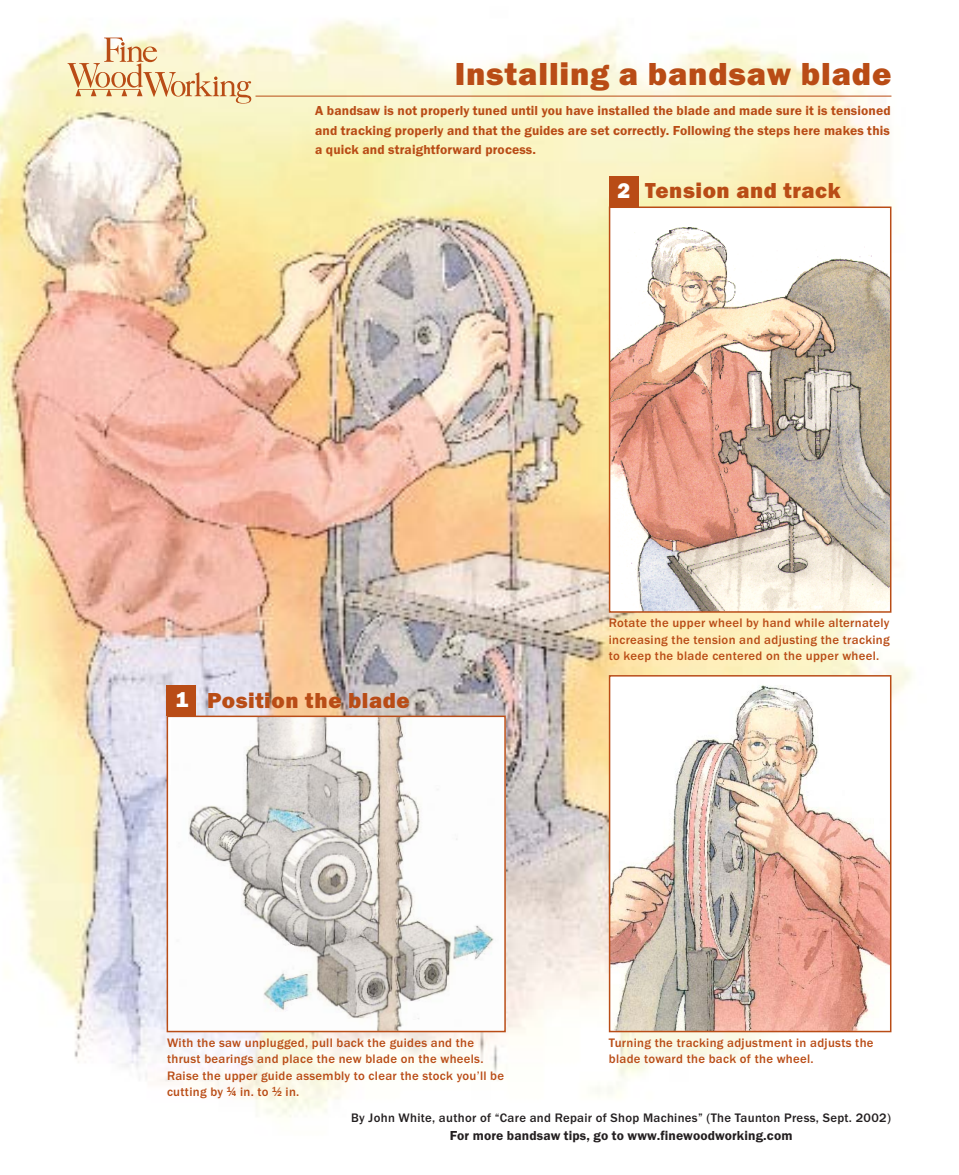
<style>
.page{position:relative;width:959px;height:1175px;background:#fff}
.page>*{position:absolute;margin:0;border:0;box-sizing:border-box;transform-origin:0 0}
.t1{font:82.5px "FW Logo Font";color:#b94c16}
.t2{font:800 33px "Franklin Gothic Itc T";letter-spacing:.025em;color:#b94c16}
.t3{font:800 22.5px "Franklin Gothic Itc T";letter-spacing:.025em;color:#b94c16}
.t4{font:600 13.5px/19.5px "Franklin Gothic Itc T";letter-spacing:.01em;color:#b94c16;text-align:justify}
.t5{font:600 13.5px "Franklin Gothic Itc T";letter-spacing:.01em;color:#231f20}
.t6{font:500 12.75px/16.5px "Franklin Gothic Itc T";letter-spacing:.025em;color:#b94c16}
.t7{font:500 12.75px "Franklin Gothic Itc T";letter-spacing:.025em;color:#231f20}
.s1{font-size:22.05px;color:#fff}
.s2{font-weight:600;font-size:7.65px}
</style>
<div class="page">
<img style="left:0;top:19px;width:912px;height:1099px">
<hr style="left:255px;top:96px;width:636px;height:1px;background:#b94c16">
<img style="left:612px;top:678px;width:276px;height:351px">
<div style="left:609px;top:675px;width:282px;height:357px;border:2px solid #b94c16"></div>
<img style="left:170px;top:718px;width:333px;height:311px">
<div style="left:167px;top:715px;width:339px;height:317px;border:2px solid #b94c16"></div>
<div style="left:167px;top:685px;width:29px;height:30px;background:#b94c16"></div>
<img style="left:612px;top:209px;width:276px;height:400px">
<div style="left:609px;top:206px;width:282px;height:406px;border:2px solid #b94c16"></div>
<div style="left:609px;top:176px;width:29px;height:30px;background:#b94c16"></div>
<h1 class="t1" style="left:68px;top:30px;width:187px">w</h1>
<h2 class="t2" style="left:454px;top:63px;width:438px">Installing a bandsaw blade</h2>
<p class="t4" style="left:315px;top:102px;width:577px">A bandsaw is not properly tuned until you have installed the blade and made sure it is tensioned and tracking properly and that the guides are set correctly. Following the steps here makes this a quick and straightforward process.</p>
<h3 class="t3" style="left:617px;top:183px;width:225px"><span class="s1">2</span> Tension and track</h3>
<p class="t6" style="left:609px;top:616px;width:282px;text-align:justify">Rotate the upper wheel by hand while alternately increasing the tension and adjusting the tracking to keep the blade centered on the upper wheel.</p>
<h3 class="t3" style="left:175px;top:693px;width:236px"><span class="s1">1</span> Position the blade</h3>
<p class="t6" style="left:167px;top:1035px;width:338px">With the saw unplugged, pull back the guides and the thrust bearings and place the new blade on the wheels.<br>Raise the upper guide assembly to clear the stock you’ll be cutting by <sup>1</sup>⁄<span class="s2">4</span> in. to <sup>1</sup>⁄<span class="s2">2</span> in.</p>
<p class="t6" style="left:609px;top:1035px;width:266px">Turning the tracking adjustment in adjusts the blade toward the back of the wheel.</p>
<p class="t7" style="left:351px;top:1113px;width:541px">By John White, author of “Care and Repair of Shop Machines” (The Taunton Press, Sept. 2002)</p>
<p class="t5" style="left:450px;top:1131px;width:344px">For more bandsaw tips, go to www.finewoodworking.com</p>
</div>
